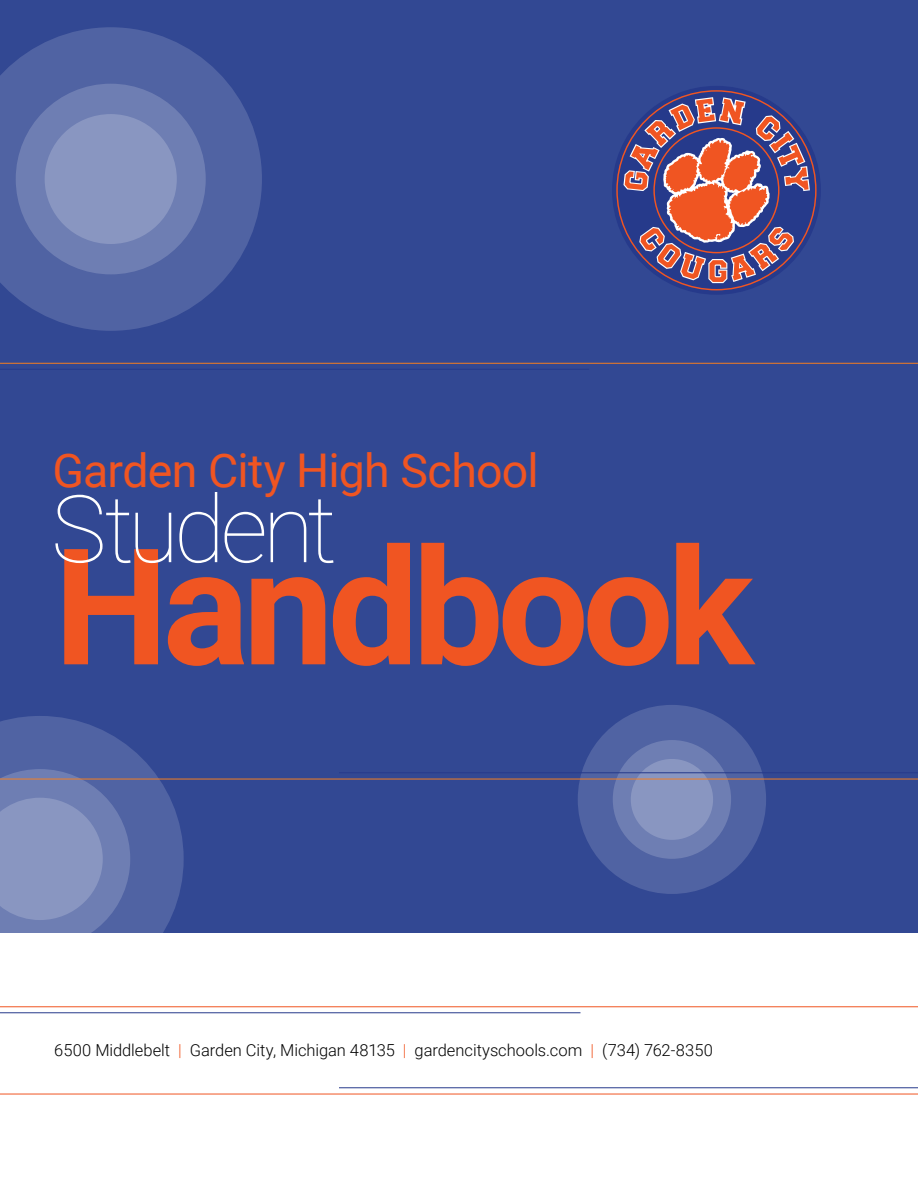
<style>
.page{position:relative;width:918px;height:1188px;background:#fff}
.page>*{position:absolute;margin:0;border:0;box-sizing:border-box;transform-origin:0 0}
.t1{font:700 162px "Roboto";letter-spacing:-.04em;color:#f05522}
.t2{font:100 93.6px "Roboto";letter-spacing:-.055em;color:#fff}
.t3{font:46.5px "Roboto";letter-spacing:-.02em;color:#f05522}
.t4{font:300 16.5px "Roboto";color:#000}
.s1{color:#f05522}
</style>
<div class="page">
<div style="left:0;top:0;width:918px;height:933px;background:#324893"></div>
<svg style="left:0;top:27px;width:262px;height:304px;fill:#5063a3"></svg>
<div style="left:16px;top:84px;width:190px;height:190px;background:#6e7eb3;border-radius:50%"></div>
<div style="left:45px;top:114px;width:132px;height:130px;background:#8996c1;border-radius:50%"></div>
<div style="left:578px;top:705px;width:188px;height:189px;background:#5063a3;border-radius:50%"></div>
<div style="left:613px;top:740px;width:118px;height:119px;background:#6e7eb3;border-radius:50%"></div>
<div style="left:631px;top:759px;width:82px;height:81px;background:#8996c1;border-radius:50%"></div>
<svg style="left:0;top:716px;width:184px;height:217px;fill:#5063a3"></svg>
<svg style="left:0;top:769px;width:130px;height:164px;background:#7887b7"></svg>
<svg style="left:616px;top:89px;width:201px;height:202px"></svg>
<hr style="left:0;top:363px;width:918px;height:1px;background:#f57e20">
<hr style="left:0;top:369px;width:589px;height:1px;background:#263a8b">
<hr style="left:0;top:1006px;width:918px;height:1px;background:#f05522">
<hr style="left:0;top:1012px;width:581px;height:1px;background:#263a8b">
<hr style="left:0;top:1094px;width:918px;height:1px;background:#f05522">
<hr style="left:339px;top:1087px;width:579px;height:1px;background:#263a8b">
<hr style="left:0;top:779px;width:918px;height:1px;background:#f57e20">
<hr style="left:339px;top:772px;width:579px;height:1px;background:#263a8b">
<h3 class="t3" style="left:53px;top:438px;width:488px">Garden City High School</h3>
<h2 class="t2" style="left:51px;top:463px;width:287px">Student</h2>
<h1 class="t1" style="left:54px;top:493px;width:702px">Handbook</h1>
<p class="t4" style="left:54px;top:1038px;width:660px">6500 Middlebelt <span class="s1">|</span> Garden City, Michigan 48135 <span class="s1">|</span> gardencityschools.com <span class="s1">|</span> (734) 762-8350</p>
</div>
